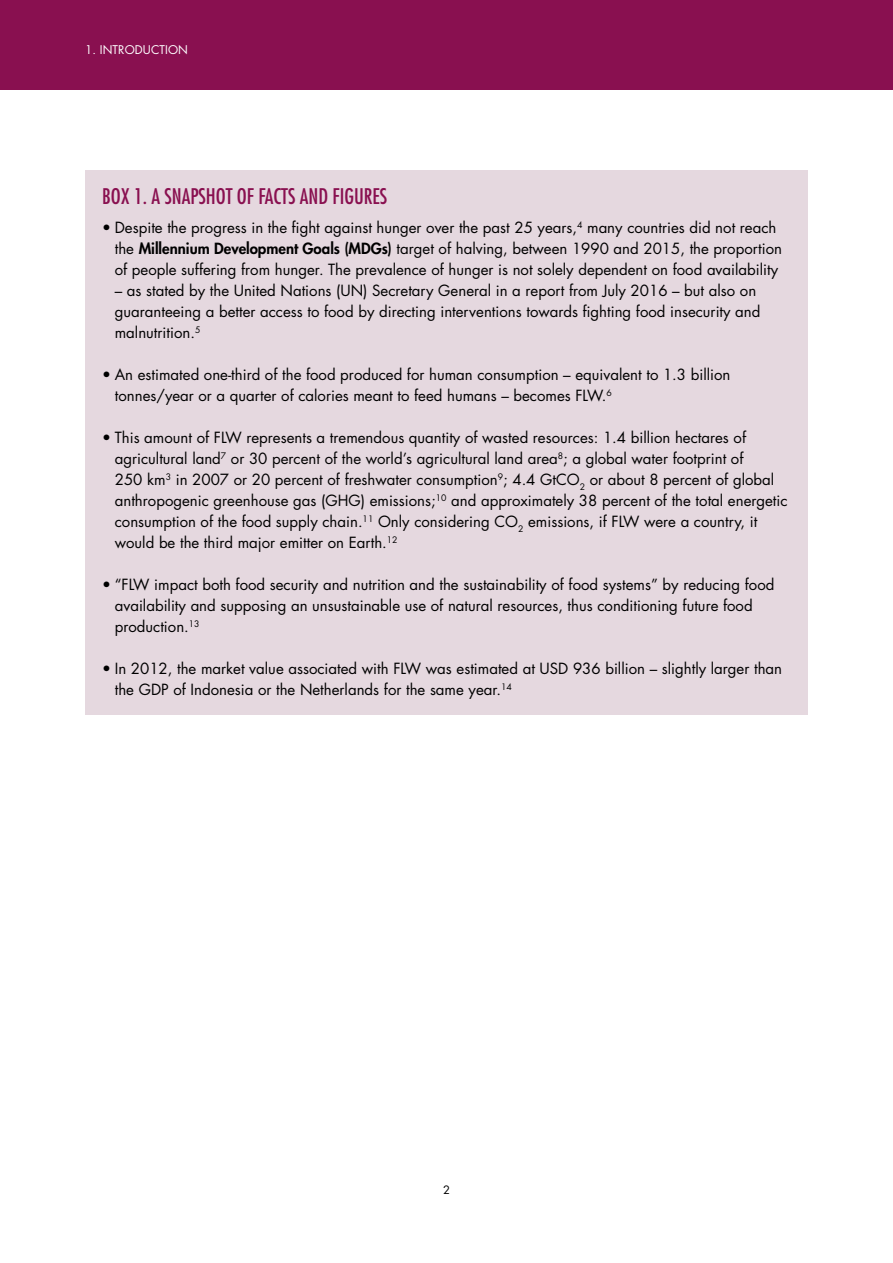
<style>
.page{position:relative;width:893px;height:1263px;background:#fff}
.page>*{position:absolute;margin:0;border:0;box-sizing:border-box;transform-origin:0 0}
.t1{font:condensed 21px "Futura Std";color:#891050}
.t2{font:15px/21px "Futura Std";color:#000}
.t3{font:11.7px "Futura Std";letter-spacing:.01em;color:#fff}
.t4{font:11.25px "Futura Std";color:#000}
.s1{font-weight:800}
</style>
<div class="page">
<div style="left:0;top:0;width:893px;height:89px;background:#891050"></div>
<div style="left:85px;top:170px;width:723px;height:544px;background:#e5d8df"></div>
<p class="t3" style="left:85px;top:43px;width:105px">1. INTRODUCTION</p>
<h1 class="t1" style="left:102px;top:183px;width:287px">BOX 1. A SNAPSHOT OF FACTS AND FIGURES</h1>
<p class="t2" style="left:115px;top:217px;width:669px;text-indent:-13px">• Despite the progress in the fight against hunger over the past 25 years,<sup>4</sup> many countries did not reach the <span class="s1">Millennium Development Goals (MDGs)</span> target of halving, between 1990 and 2015, the proportion of people suffering from hunger. The prevalence of hunger is not solely dependent on food availability</p>
<p class="t2" style="left:115px;top:280px;width:647px">– as stated by the United Nations (UN) Secretary General in a report from July 2016 – but also on guaranteeing a better access to food by directing interventions towards fighting food insecurity and malnutrition.<sup>5</sup></p>
<p class="t2" style="left:115px;top:364px;width:617px;text-indent:-13px">• An estimated one-third of the food produced for human consumption – equivalent to 1.3 billion tonnes/year or a quarter of calories meant to feed humans – becomes FLW.<sup>6</sup></p>
<p class="t2" style="left:115px;top:427px;width:674px;text-indent:-13px">• This amount of FLW represents a tremendous quantity of wasted resources: 1.4 billion hectares of agricultural land<sup>7</sup> or 30 percent of the world’s agricultural land area<sup>8</sup>; a global water footprint of<br>250 km<sup>3</sup> in 2007 or 20 percent of freshwater consumption<sup>9</sup>; 4.4 GtCO<sub>2</sub> or about 8 percent of global anthropogenic greenhouse gas (GHG) emissions;<sup>10</sup> and approximately 38 percent of the total energetic consumption of the food supply chain.<sup>11</sup> Only considering CO<sub>2</sub> emissions, if FLW were a country, it would be the third major emitter on Earth.<sup>12</sup></p>
<p class="t2" style="left:115px;top:574px;width:661px;text-indent:-13px">• “FLW impact both food security and nutrition and the sustainability of food systems” by reducing food availability and supposing an unsustainable use of natural resources, thus conditioning future food production.<sup>13</sup></p>
<p class="t2" style="left:115px;top:658px;width:669px;text-indent:-13px">• In 2012, the market value associated with FLW was estimated at USD 936 billion – slightly larger than the GDP of Indonesia or the Netherlands for the same year.<sup>14</sup></p>
<p class="t4" style="left:443px;top:1183px;width:8px">2</p>
</div>
